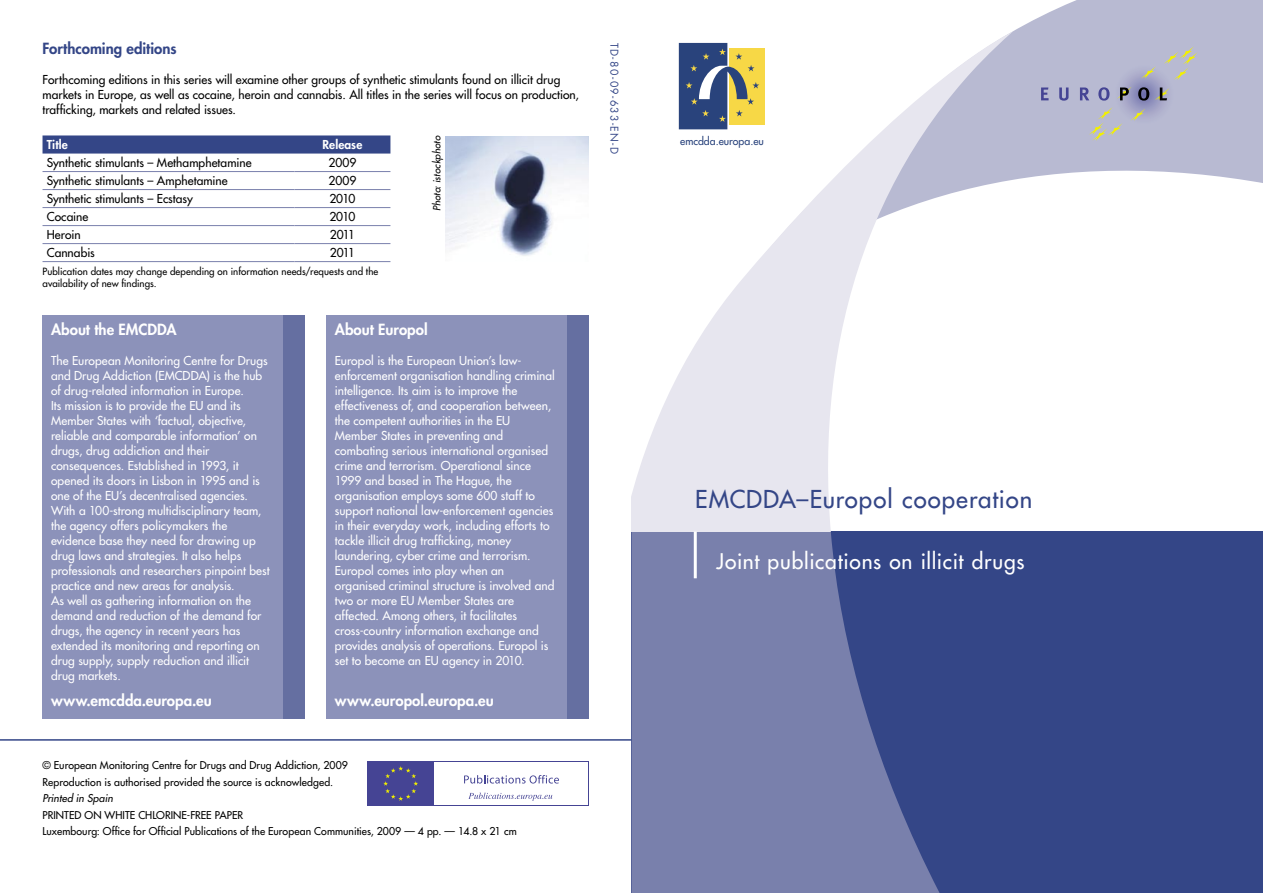
<style>
.page{position:relative;width:1263px;height:893px;background:#fff}
.page>*{position:absolute;margin:0;border:0;box-sizing:border-box;transform-origin:0 0}
.t1{font:24px "Futura";letter-spacing:.04em;color:#344687}
.t2{font:21px "Futura";letter-spacing:.03em;color:#fff}
.t3{font:800 15px "Futura";color:#fff}
.t4{font:800 15px "Futura";color:#344687}
.t5{font:12px/15px "Futura";letter-spacing:.005em;color:#fff}
.t6{font:12px/15px "Futura";color:#000}
.t7{font:800 12px "Futura";letter-spacing:.01em;color:#fff}
.t8{font:10.5px/16.5px "Futura";letter-spacing:.005em;color:#000}
.t9{font:10.5px "Futura";letter-spacing:.105em;color:#344687}
.t10{font:10.5px "Futura";color:#29437c}
.t11{font:italic 10.5px "Futura";color:#000}
.t12{font:9.75px/12px "Futura";letter-spacing:.01em;color:#000}
.t13{font:italic 9.75px "Futura";letter-spacing:.01em;color:#000}
</style>
<div class="page">
<div style="left:631px;top:531px;width:632px;height:362px;background:#344687"></div>
<svg style="left:631px;top:531px;width:308px;height:362px;fill:#7980ac"></svg>
<svg style="left:1012px;top:0;width:251px;height:183px;background:#c0c2d7"></svg>
<svg style="left:631px;top:32px;width:631px;height:499px"></svg>
<div style="left:730px;top:48px;width:35px;height:76px;background:#f7d846"></div>
<svg style="left:679px;top:43px;width:80px;height:86px"></svg>
<hr style="left:694px;top:531px;width:3px;height:47px;background:#fff">
<svg style="left:43px;top:135px;width:347px;height:19px;background:#3d4e8c"></svg>
<hr style="left:43px;top:171px;width:251px;height:1px;background:#7980ac">
<hr style="left:294px;top:171px;width:96px;height:1px;background:#7980ac">
<hr style="left:43px;top:189px;width:251px;height:1px;background:#7980ac">
<hr style="left:294px;top:189px;width:96px;height:1px;background:#7980ac">
<hr style="left:43px;top:207px;width:251px;height:1px;background:#7980ac">
<hr style="left:294px;top:207px;width:96px;height:1px;background:#7980ac">
<hr style="left:43px;top:225px;width:251px;height:1px;background:#7980ac">
<hr style="left:294px;top:225px;width:96px;height:1px;background:#7980ac">
<hr style="left:43px;top:243px;width:251px;height:1px;background:#7980ac">
<hr style="left:294px;top:243px;width:96px;height:1px;background:#7980ac">
<hr style="left:43px;top:261px;width:251px;height:1px;background:#7980ac">
<hr style="left:294px;top:261px;width:96px;height:1px;background:#7980ac">
<div style="left:43px;top:315px;width:262px;height:404px;background:#8c92ba"></div>
<div style="left:326px;top:315px;width:263px;height:404px;background:#8c92ba"></div>
<div style="left:284px;top:315px;width:21px;height:404px;background:#656fa1"></div>
<div style="left:568px;top:315px;width:21px;height:404px;background:#656fa1"></div>
<hr style="left:0;top:739px;width:631px;height:2px;background:#344687">
<div style="left:367px;top:761px;width:222px;height:44px;background:#454494"></div>
<div style="left:434px;top:762px;width:154px;height:42px;background:#fff"></div>
<svg style="left:464px;top:775px;width:95px;height:8px"></svg>
<svg style="left:383px;top:766px;width:35px;height:35px"></svg>
<svg style="left:468px;top:793px;width:84px;height:8px"></svg>
<svg style="left:1112px;top:62px;width:62px;height:63px;background:#aaabca"></svg>
<svg style="left:1141px;top:66px;width:15px;height:13px"></svg>
<svg style="left:1164px;top:46px;width:33px;height:34px"></svg>
<svg style="left:1130px;top:108px;width:15px;height:13px"></svg>
<svg style="left:1089px;top:107px;width:33px;height:34px"></svg>
<svg style="left:1041px;top:88px;width:7px;height:12px"></svg>
<svg style="left:1059px;top:88px;width:9px;height:13px"></svg>
<svg style="left:1080px;top:88px;width:9px;height:12px"></svg>
<svg style="left:1098px;top:87px;width:11px;height:14px"></svg>
<svg style="left:1117px;top:87px;width:15px;height:13px"></svg>
<svg style="left:1138px;top:87px;width:31px;height:14px"></svg>
<img style="left:445px;top:136px;width:144px;height:120px">
<p class="t4" style="left:43px;top:39px;width:135px">Forthcoming editions</p>
<p class="t6" style="left:43px;top:72px;width:538px">Forthcoming editions in this series will examine other groups of synthetic stimulants found on illicit drug markets in Europe, as well as cocaine, heroin and cannabis. All titles in the series will focus on production, trafficking, markets and related issues.</p>
<p class="t7" style="left:47px;top:137px;width:23px">Title</p>
<p class="t7" style="left:323px;top:137px;width:41px">Release</p>
<p class="t6" style="left:47px;top:155px;width:206px">Synthetic stimulants – Methamphetamine</p>
<p class="t6" style="left:329px;top:155px;width:29px">2009</p>
<p class="t6" style="left:47px;top:173px;width:182px">Synthetic stimulants – Amphetamine</p>
<p class="t6" style="left:329px;top:173px;width:29px">2009</p>
<p class="t6" style="left:47px;top:191px;width:148px">Synthetic stimulants – Ecstasy</p>
<p class="t6" style="left:329px;top:191px;width:27px">2010</p>
<p class="t6" style="left:47px;top:209px;width:43px">Cocaine</p>
<p class="t6" style="left:329px;top:209px;width:27px">2010</p>
<p class="t6" style="left:47px;top:227px;width:35px">Heroin</p>
<p class="t6" style="left:330px;top:227px;width:27px">2011</p>
<p class="t6" style="left:47px;top:245px;width:50px">Cannabis</p>
<p class="t6" style="left:330px;top:245px;width:27px">2011</p>
<p class="t12" style="left:43px;top:266px;width:337px">Publication dates may change depending on information needs/requests and the availability of new findings.</p>
<p class="t3" style="left:51px;top:320px;width:127px">About the EMCDDA</p>
<p class="t5" style="left:51px;top:353px;width:220px">The European Monitoring Centre for Drugs and Drug Addiction (EMCDDA) is the hub of drug-related information in Europe.<br>Its mission is to provide the EU and its Member States with ‘factual, objective, reliable and comparable information’ on drugs, drug addiction and their consequences. Established in 1993, it opened its doors in Lisbon in 1995 and is one of the EU’s decentralised agencies.<br>With a 100-strong multidisciplinary team, the agency offers policymakers the evidence base they need for drawing up drug laws and strategies. It also helps professionals and researchers pinpoint best practice and new areas for analysis.<br>As well as gathering information on the demand and reduction of the demand for drugs, the agency in recent years has extended its monitoring and reporting on drug supply, supply reduction and illicit drug markets.</p>
<p class="t3" style="left:51px;top:690px;width:162px">www.emcdda.europa.eu</p>
<p class="t13" style="left:430px;top:211px;width:77px;rotate:-90deg">Photo: istockphoto</p>
<p class="t3" style="left:335px;top:320px;width:94px">About Europol</p>
<p class="t5" style="left:335px;top:353px;width:222px">Europol is the European Union’s law&shy;enforcement organisation handling criminal intelligence. Its aim is to improve the effectiveness of, and cooperation between, the competent authorities in the EU Member States in preventing and combating serious international organised crime and terrorism. Operational since 1999 and based in The Hague, the organisation employs some 600 staff to support national law-enforcement agencies in their everyday work, including efforts to tackle illicit drug trafficking, money laundering, cyber crime and terrorism.<br>Europol comes into play when an organised criminal structure is involved and two or more EU Member States are affected. Among others, it facilitates cross-country information exchange and provides analysis of operations. Europol is set to become an EU agency in 2010.</p>
<p class="t3" style="left:335px;top:690px;width:160px">www.europol.europa.eu</p>
<p class="t8" style="left:43px;top:757px;width:307px">© European Monitoring Centre for Drugs and Drug Addiction, 2009<br>Reproduction is authorised provided the source is acknowledged.</p>
<p class="t11" style="left:43px;top:792px;width:72px">Printed in Spain</p>
<p class="t8" style="left:43px;top:807px;width:476px">PRINTED ON WHITE CHLORINE-FREE PAPER<br>Luxembourg: Office for Official Publications of the European Communities, 2009 — 4 pp. — 14.8 x 21 cm</p>
<p class="t9" style="left:622px;top:43px;width:113px;rotate:90deg">TD-80-09-633-EN-D</p>
<p class="t10" style="left:680px;top:134px;width:85px">emcdda.europa.eu</p>
<h1 class="t1" style="left:695px;top:484px;width:338px">EMCDDA–Europol cooperation</h1>
<h2 class="t2" style="left:716px;top:548px;width:309px">Joint publications on illicit drugs</h2>
</div>
